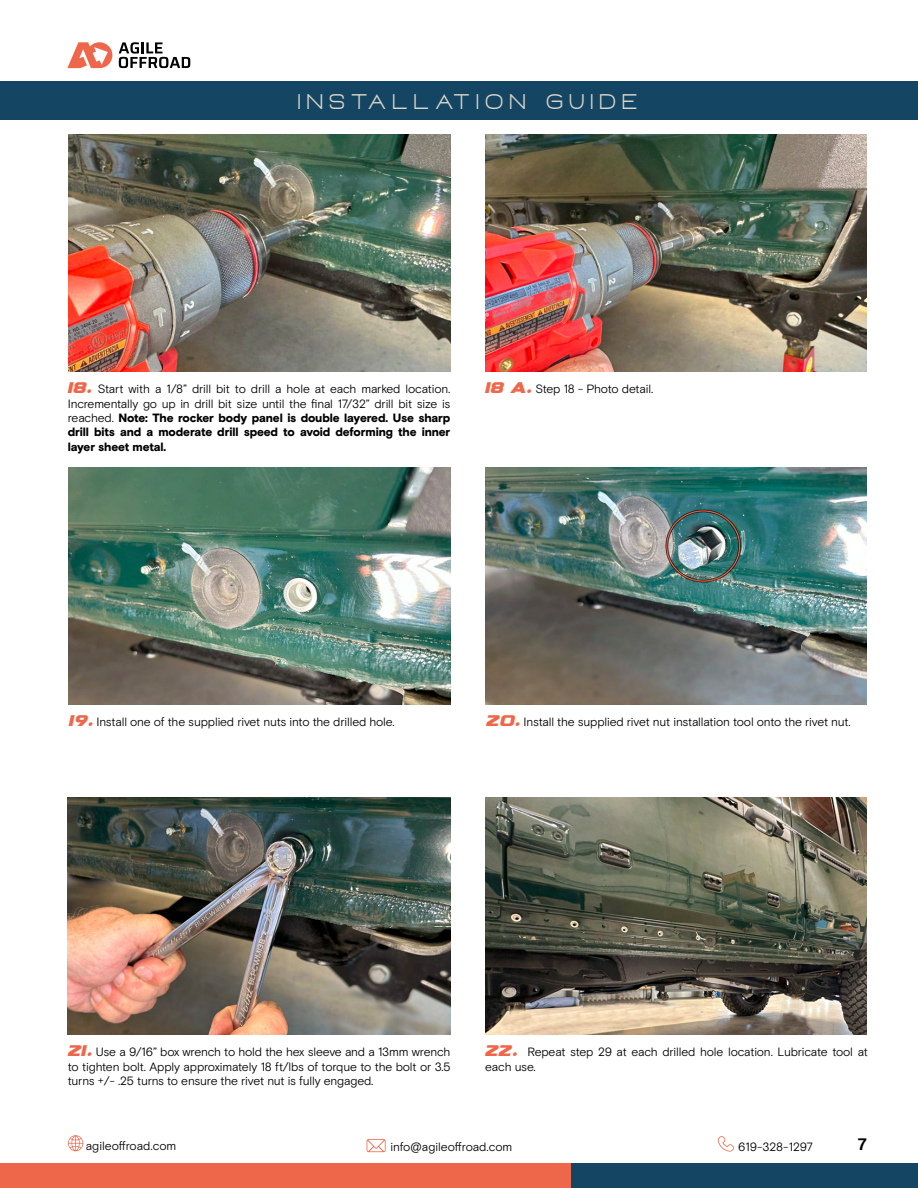
<style>
.page{position:relative;width:918px;height:1188px;background:#fff}
.page>*{position:absolute;margin:0;border:0;box-sizing:border-box;transform-origin:0 0}
.t1{font:500 21px "Neon";letter-spacing:.2em;color:#dcd6ca}
.t2{font:700 16.5px "Helvetica";color:#000}
.t3{font:12px/14.4px "Basis Grotesque Pro Off White";letter-spacing:-.015em;color:#000;text-align:justify}
.s1{font-family:"Renoric";font-size:18px;color:#ef674a}
.s2{font-family:"Basis Grotesque Arabic Pro";font-weight:900}
</style>
<div class="page">
<svg style="left:68px;top:1135px;width:15px;height:16px"></svg>
<svg style="left:367px;top:1139px;width:19px;height:13px"></svg>
<svg style="left:718px;top:1136px;width:16px;height:16px"></svg>
<div style="left:570px;top:1164px;width:348px;height:24px;background:#144664"></div>
<div style="left:0;top:1164px;width:570px;height:24px;background:#ef674a"></div>
<svg style="left:119px;top:42px;width:71px;height:26px"></svg>
<svg style="left:67px;top:42px;width:45px;height:26px"></svg>
<div style="left:0;top:81px;width:918px;height:39px;background:#144664"></div>
<img style="left:69px;top:135px;width:381px;height:236px">
<img style="left:485px;top:135px;width:382px;height:236px">
<img style="left:69px;top:468px;width:381px;height:236px">
<img style="left:485px;top:468px;width:382px;height:236px">
<img style="left:68px;top:798px;width:382px;height:236px">
<img style="left:485px;top:798px;width:382px;height:236px">
<p class="t1" style="left:297px;top:89px;width:343px">INSTALLATION GUIDE</p>
<p class="t3" style="left:68px;top:382px;width:384px"><span class="s1">18.</span> Start with a 1/8” drill bit to drill a hole at each marked location.<br>Incrementally go up in drill bit size until the final 17/32” drill bit size is reached. <span class="s2">Note: The rocker body panel is double layered. Use sharp drill bits and a moderate drill speed to avoid deforming the inner layer sheet metal.</span></p>
<p class="t3" style="left:485px;top:382px;width:170px"><span class="s1">18 a.</span> Step 18 - Photo detail.</p>
<p class="t3" style="left:69px;top:715px;width:327px"><span class="s1">19.</span> Install one of the supplied rivet nuts into the drilled hole.</p>
<p class="t3" style="left:486px;top:715px;width:366px"><span class="s1">20.</span> Install the supplied rivet nut installation tool onto the rivet nut.</p>
<p class="t3" style="left:68px;top:1045px;width:384px"><span class="s1">21.</span> Use a 9/16” box wrench to hold the hex sleeve and a 13mm wrench to tighten bolt. Apply approximately 18 ft/lbs of torque to the bolt or 3.5 turns +/- .25 turns to ensure the rivet nut is fully engaged.</p>
<p class="t3" style="left:485px;top:1045px;width:384px"><span class="s1">22.</span> Repeat step 29 at each drilled hole location. Lubricate tool at each use.</p>
<p class="t3" style="left:86px;top:1139px;width:92px">agileoffroad.com</p>
<p class="t3" style="left:390px;top:1139px;width:123px">info@agileoffroad.com</p>
<p class="t3" style="left:738px;top:1139px;width:76px">619-328-1297</p>
<h2 class="t2" style="left:858px;top:1131px;width:11px">7</h2>
</div>
